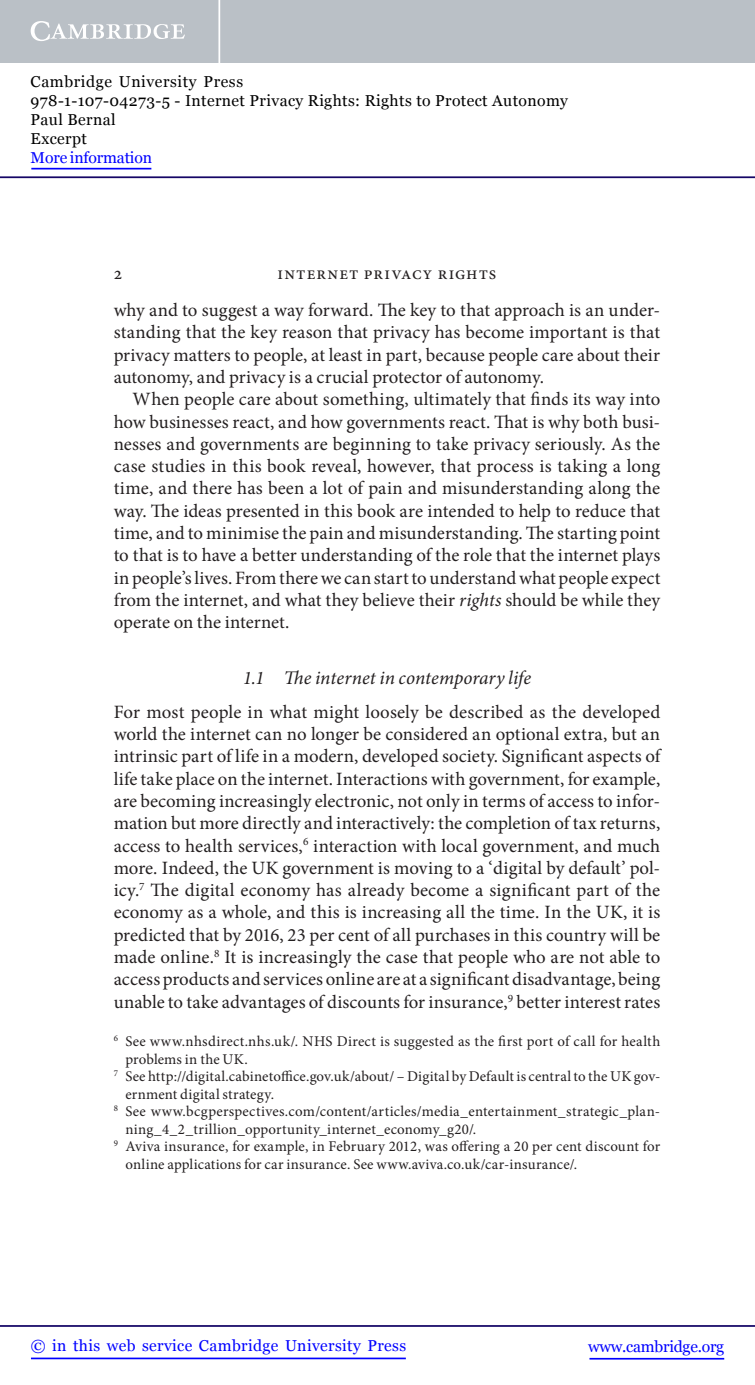
<style>
.page{position:relative;width:755px;height:1385px;background:#fff}
.page>*{position:absolute;margin:0;border:0;box-sizing:border-box;transform-origin:0 0}
.t1{font:italic 19.25px "Minion Pro";color:#231f20}
.t2{font:18.9px/22.2px "Minion Pro";color:#231f20;text-align:justify}
.t3{font:18.38px "Minion Pro";letter-spacing:.055em;color:#231f20}
.t4{font:15.75px/18.9px "Georgia";letter-spacing:.025em;color:#000}
.t5{font:15.75px "Georgia";letter-spacing:.025em;color:#00f}
.t6{font:15.75px "Georgia";letter-spacing:-.015em;color:#00f}
.t7{font:15.75px "Georgia";letter-spacing:-.01em;color:#00f}
.t8{font:14.88px "Minion Pro";letter-spacing:.015em;color:#231f20}
.s1{font-style:italic}
</style>
<div class="page">
<hr style="left:589px;top:1358px;width:134px;height:1px;background:#00f">
<hr style="left:0;top:1325px;width:754px;height:2px;background:#150666">
<hr style="left:31px;top:1357px;width:374px;height:2px;background:#00f">
<div style="left:0;top:0;width:754px;height:63px;background:#bac0c6"></div>
<svg style="left:31px;top:21px;width:154px;height:20px"></svg>
<hr style="left:218px;top:0;width:2px;height:63px;background:#fff">
<hr style="left:0;top:176px;width:754px;height:2px;background:#150666">
<hr style="left:31px;top:168px;width:120px;height:1px;background:#00f">
<p class="t4" style="left:31px;top:72px;width:538px">Cambridge University Press<br>978-1-107-04273-5 - Internet Privacy Rights: Rights to Protect Autonomy<br>Paul Bernal<br>Excerpt</p>
<p class="t7" style="left:31px;top:148px;width:123px">More information</p>
<p class="t3" style="left:114px;top:266px;width:10px">2</p>
<p class="t3" style="left:277px;top:266px;width:220px">Internet privacy rights</p>
<p class="t2" style="left:114px;top:300px;width:548px">why and to suggest a way forward. The key to that approach is an under&shy;standing that the key reason that privacy has become important is that privacy matters to people, at least in part, because people care about their autonomy, and privacy is a crucial protector of autonomy.</p>
<p class="t2" style="left:114px;top:389px;width:548px;text-indent:19px">When people care about something, ultimately that finds its way into how businesses react, and how governments react. That is why both busi&shy;nesses and governments are beginning to take privacy seriously. As the case studies in this book reveal, however, that process is taking a long time, and there has been a lot of pain and misunderstanding along the way. The ideas presented in this book are intended to help to reduce that time, and to minimise the pain and misunderstanding. The starting point to that is to have a better understanding of the role that the internet plays in people’s lives. From there we can start to understand what people expect from the internet, and what they believe their <span class="s1">rights</span> should be while they operate on the internet .</p>
<p class="t1" style="left:243px;top:670px;width:289px">1.1 The internet in contemporary life</p>
<p class="t2" style="left:114px;top:702px;width:549px">For most people in what might loosely be described as the developed world the internet can no longer be considered an optional extra, but an intrinsic part of life in a modern, developed society. Significant aspects of life take place on the internet. Interactions with government, for example, are becoming increasingly electronic, not only in terms of access to infor&shy;mation but more directly and interactively: the completion of tax returns, access to health services, <sup>6</sup> interaction with local government, and much more. Indeed, the UK government is moving to a ‘digital by default’ pol&shy;icy. <sup>7</sup> The digital economy has already become a significant part of the economy as a whole, and this is increasing all the time. In the UK, it is predicted that by 2016, 23 per cent of all purchases in this country will be made online. <sup>8</sup> It is increasingly the case that people who are not able to access products and services online are at a significant disadvantage, being unable to take advantages of discounts for insurance, <sup>9</sup> better interest rates</p>
<p class="t8" style="left:114px;top:1035px;width:548px"><sup>6</sup> See www.nhsdirect.nhs.uk/ . NHS Direct is suggested as the first port of call for health</p>
<p class="t8" style="left:125px;top:1053px;width:124px">problems in the UK.</p>
<p class="t8" style="left:114px;top:1070px;width:547px"><sup>7</sup> See http://digital.cabinetoffice.gov.uk/about/ – Digital by Default is central to the UK gov-</p>
<p class="t8" style="left:125px;top:1088px;width:150px">ernment digital strategy.</p>
<p class="t8" style="left:114px;top:1105px;width:547px"><sup>8</sup> See www.bcgperspectives.com/content/articles/media_entertainment_strategic_plan-</p>
<p class="t8" style="left:125px;top:1123px;width:352px">ning_4_2_trillion_opportunity_internet_economy_g20/ .</p>
<p class="t8" style="left:114px;top:1140px;width:547px"><sup>9</sup> Aviva insurance, for example, in February 2012, was offering a 20 per cent discount for</p>
<p class="t8" style="left:125px;top:1158px;width:453px">online applications for car insurance. See www.aviva.co.uk/car-insurance/ .</p>
<p class="t5" style="left:31px;top:1337px;width:376px">© in this web service Cambridge University Press</p>
<p class="t6" style="left:587px;top:1337px;width:137px">www.cambridge.org</p>
</div>
